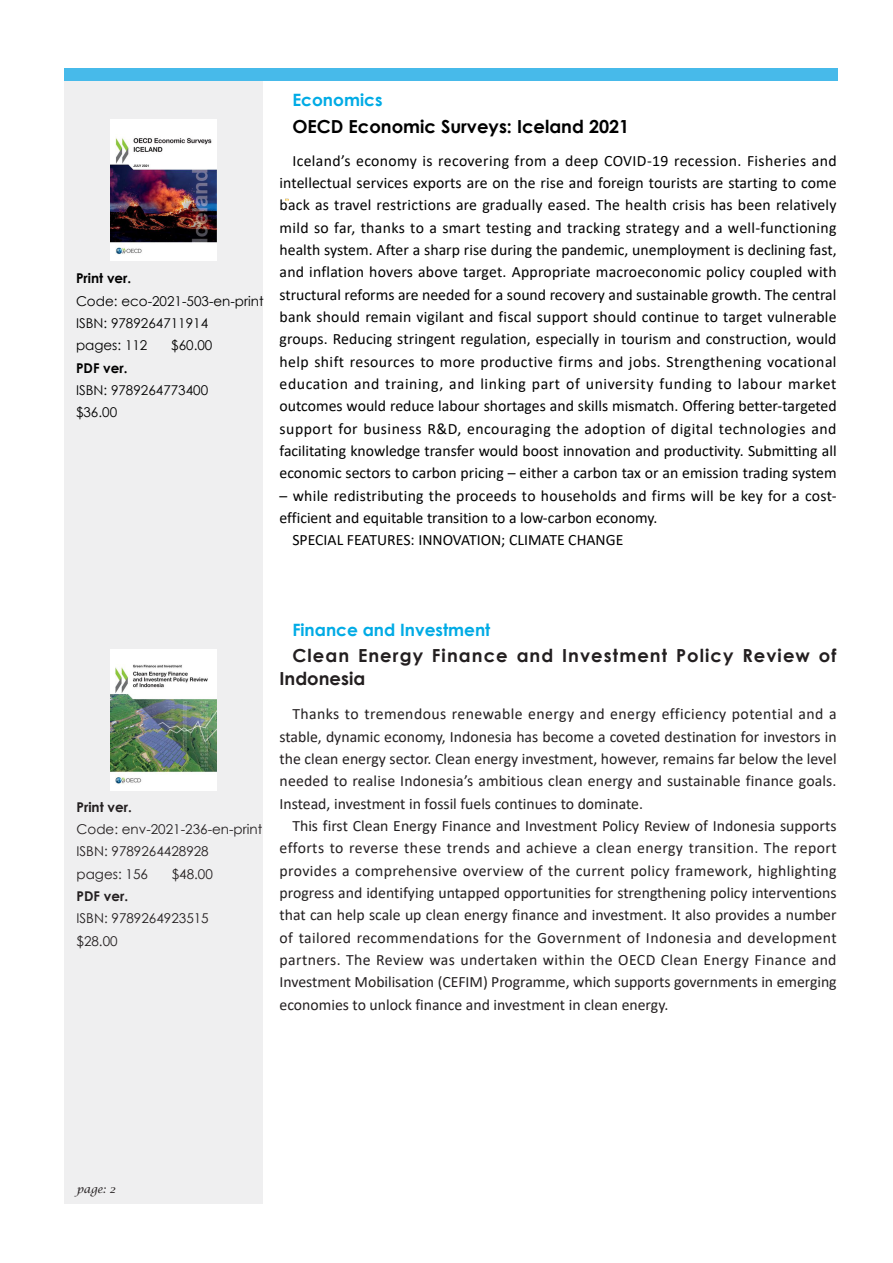
<style>
.page{position:relative;width:893px;height:1263px;background:#fff}
.page>*{position:absolute;margin:0;border:0;box-sizing:border-box;transform-origin:0 0}
.t1{font:700 18px/22.4px "Century Gothic";letter-spacing:.06em;color:#231f20}
.t2{font:700 18px "Century Gothic";color:#000}
.t3{font:700 16.95px "Century Gothic";color:#00abe5}
.t4{font:15.75px/22.4px "Calibri";color:#000;text-align:justify}
.t5{font:15.75px/22.4px "Calibri";color:#231f20;text-align:justify}
.t6{font:13.5px "Century Gothic";color:#000}
.t7{font:13.5px "Century Gothic";color:#231f20}
.t8{font:700 13.5px "Century Gothic";color:#000}
.t9{font:700 13.5px "Century Gothic";color:#231f20}
.t10{font:italic 10.65px "Lucida Calligraphy";color:#231f20}
</style>
<div class="page">
<div style="left:64px;top:81px;width:199px;height:1122px;background:#efeff0"></div>
<div style="left:64px;top:69px;width:774px;height:12px;background:#47baea"></div>
<img style="left:110px;top:119px;width:106px;height:142px">
<img style="left:111px;top:649px;width:106px;height:142px">
<p class="t8" style="left:76px;top:268px;width:57px">Print ver.</p>
<p class="t6" style="left:76px;top:291px;width:189px">Code: eco-2021-503-en-print</p>
<p class="t6" style="left:76px;top:314px;width:134px">ISBN: 9789264711914</p>
<p class="t6" style="left:76px;top:336px;width:73px">pages: 112</p>
<p class="t6" style="left:171px;top:336px;width:43px">$60.00</p>
<p class="t8" style="left:76px;top:357px;width:53px">PDF ver.</p>
<p class="t6" style="left:76px;top:381px;width:134px">ISBN: 9789264773400</p>
<p class="t6" style="left:76px;top:403px;width:43px">$36.00</p>
<p class="t3" style="left:292px;top:87px;width:92px">Economics</p>
<p class="t2" style="left:292px;top:113px;width:338px">OECD Economic Surveys: Iceland 2021</p>
<p class="t4" style="left:280px;top:149px;width:559px;text-indent:13px">Iceland’s economy is recovering from a deep COVID-19 recession. Fisheries and intellectual services exports are on the rise and foreign tourists are starting to come back as travel restrictions are gradually eased. The health crisis has been relatively mild so far, thanks to a smart testing and tracking strategy and a well-functioning health system. After a sharp rise during the pandemic, unemployment is declining fast, and inflation hovers above target. Appropriate macroeconomic policy coupled with structural reforms are needed for a sound recovery and sustainable growth. The central bank should remain vigilant and fiscal support should continue to target vulnerable groups. Reducing stringent regulation, especially in tourism and construction, would help shift resources to more productive firms and jobs. Strengthening vocational education and training, and linking part of university funding to labour market outcomes would reduce labour shortages and skills mismatch. Offering better-targeted support for business R&amp;D, encouraging the adoption of digital technologies and facilitating knowledge transfer would boost innovation and productivity. Submitting all economic sectors to carbon pricing – either a carbon tax or an emission trading system</p>
<p class="t4" style="left:280px;top:484px;width:558px">– while redistributing the proceeds to households and firms will be key for a cost&shy;efficient and equitable transition to a low-carbon economy.</p>
<p class="t4" style="left:292px;top:528px;width:333px">SPECIAL FEATURES: INNOVATION; CLIMATE CHANGE</p>
<p class="t9" style="left:77px;top:796px;width:57px">Print ver.</p>
<p class="t7" style="left:77px;top:820px;width:187px">Code: env-2021-236-en-print</p>
<p class="t7" style="left:77px;top:842px;width:134px">ISBN: 9789264428928</p>
<p class="t7" style="left:77px;top:864px;width:73px">pages: 156</p>
<p class="t7" style="left:172px;top:864px;width:43px">$48.00</p>
<p class="t9" style="left:77px;top:886px;width:53px">PDF ver.</p>
<p class="t7" style="left:77px;top:909px;width:134px">ISBN: 9789264923515</p>
<p class="t7" style="left:77px;top:931px;width:43px">$28.00</p>
<p class="t3" style="left:292px;top:617px;width:199px">Finance and Investment</p>
<p class="t1" style="left:280px;top:644px;width:558px;text-indent:13px">Clean Energy Finance and Investment Policy Review of<br>Indonesia</p>
<p class="t5" style="left:280px;top:702px;width:559px;text-indent:13px">Thanks to tremendous renewable energy and energy efficiency potential and a stable, dynamic economy, Indonesia has become a coveted destination for investors in the clean energy sector. Clean energy investment, however, remains far below the level needed to realise Indonesia’s ambitious clean energy and sustainable finance goals.<br>Instead, investment in fossil fuels continues to dominate.</p>
<p class="t5" style="left:280px;top:814px;width:559px;text-indent:13px">This first Clean Energy Finance and Investment Policy Review of Indonesia supports efforts to reverse these trends and achieve a clean energy transition. The report provides a comprehensive overview of the current policy framework, highlighting progress and identifying untapped opportunities for strengthening policy interventions that can help scale up clean energy finance and investment. It also provides a number of tailored recommendations for the Government of Indonesia and development partners. The Review was undertaken within the OECD Clean Energy Finance and Investment Mobilisation (CEFIM) Programme, which supports governments in emerging economies to unlock finance and investment in clean energy.</p>
<p class="t10" style="left:77px;top:1183px;width:40px">page: 2</p>
</div>
